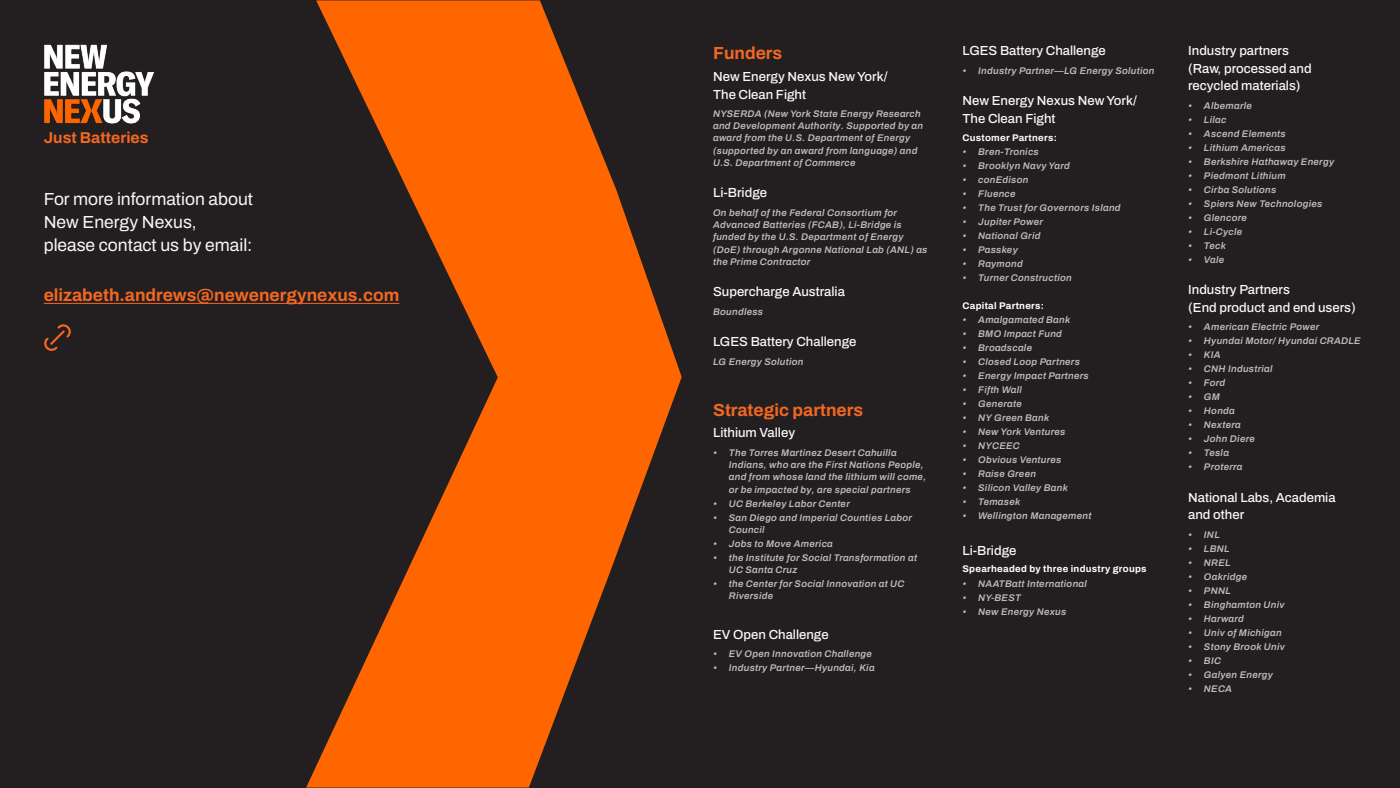
<style>
.page{position:relative;width:1400px;height:788px;background:#231f20}
.page>*{position:absolute;margin:0;border:0;box-sizing:border-box;transform-origin:0 0}
.t1{font:17.5px/22.8px "Archivo";color:#f8f8f8}
.t2{font:700 17.5px "Archivo";color:#f26722}
.t3{font:700 15.75px "Archivo";color:#f26722}
.t4{font:500 13.12px/17.5px "Archivo";color:#f8f8f8}
.t5{font:italic 600 9.62px/12.2px "Archivo";letter-spacing:.03em;color:#bdbcbc}
.t6{font:700 9.62px "Archivo";letter-spacing:.03em;color:#fff}
.t7{font:700 9.62px "Archivo";letter-spacing:.03em;color:#fdfdfd}
</style>
<div class="page">
<svg style="left:306px;top:0;width:376px;height:787px;fill:#f60"></svg>
<img style="left:44px;top:44px;width:111px;height:80px">
<img style="left:44px;top:324px;width:27px;height:27px">
<hr style="left:44px;top:303px;width:355px;height:1px;background:#f26722">
<h2 class="t3" style="left:44px;top:125px;width:106px">Just Batteries</h2>
<h1 class="t1" style="left:44px;top:188px;width:211px">For more information about<br>New Energy Nexus,<br>please contact us by email:</h1>
<h1 class="t2" style="left:44px;top:282px;width:357px">elizabeth.andrews@newenergynexus.com</h1>
<h1 class="t2" style="left:713px;top:40px;width:71px">Funders</h1>
<h3 class="t4" style="left:713px;top:68px;width:176px">New Energy Nexus New York/<br>The Clean Fight</h3>
<p class="t5" style="left:713px;top:107px;width:212px">NYSERDA (New York State Energy Research and Development Authority. Supported by an award from the U.S. Department of Energy (supported by an award from language) and U.S. Department of Commerce</p>
<h3 class="t4" style="left:713px;top:184px;width:56px">Li-Bridge</h3>
<p class="t5" style="left:713px;top:206px;width:216px">On behalf of the Federal Consortium for Advanced Batteries (FCAB), Li-Bridge is funded by the U.S. Department of Energy (DoE) through Argonne National Lab (ANL) as the Prime Contractor</p>
<h3 class="t4" style="left:713px;top:283px;width:133px">Supercharge Australia</h3>
<p class="t5" style="left:713px;top:305px;width:52px">Boundless</p>
<h3 class="t4" style="left:713px;top:333px;width:145px">LGES Battery Challenge</h3>
<p class="t5" style="left:713px;top:355px;width:92px">LG Energy Solution</p>
<h1 class="t2" style="left:713px;top:396px;width:152px">Strategic partners</h1>
<h3 class="t4" style="left:713px;top:424px;width:84px">Lithium Valley</h3>
<p class="t5" style="left:729px;top:446px;width:199px;text-indent:-16px">• The Torres Martinez Desert Cahuilla Indians, who are the First Nations People, and from whose land the lithium will come, or be impacted by, are special partners</p>
<p class="t5" style="left:713px;top:497px;width:138px">• UC Berkeley Labor Center</p>
<p class="t5" style="left:729px;top:511px;width:185px;text-indent:-16px">• San Diego and Imperial Counties Labor<br>Council</p>
<p class="t5" style="left:713px;top:537px;width:121px">• Jobs to Move America</p>
<p class="t5" style="left:729px;top:551px;width:190px;text-indent:-16px">• the Institute for Social Transformation at<br>UC Santa Cruz</p>
<p class="t5" style="left:729px;top:577px;width:177px;text-indent:-16px">• the Center for Social Innovation at UC<br>Riverside</p>
<h3 class="t4" style="left:713px;top:625px;width:117px">EV Open Challenge</h3>
<p class="t5" style="left:713px;top:647px;width:160px">• EV Open Innovation Challenge</p>
<p class="t5" style="left:713px;top:661px;width:163px">• Industry Partner—Hyundai, Kia</p>
<h3 class="t4" style="left:962px;top:42px;width:145px">LGES Battery Challenge</h3>
<p class="t5" style="left:962px;top:64px;width:194px">• Industry Partner—LG Energy Solution</p>
<h3 class="t4" style="left:962px;top:92px;width:176px">New Energy Nexus New York/<br>The Clean Fight</h3>
<p class="t7" style="left:962px;top:131px;width:96px">Customer Partners:</p>
<p class="t5" style="left:962px;top:146px;width:78px">• Bren-Tronics</p>
<p class="t5" style="left:962px;top:160px;width:109px">• Brooklyn Navy Yard</p>
<p class="t5" style="left:962px;top:174px;width:67px">• conEdison</p>
<p class="t5" style="left:962px;top:188px;width:55px">• Fluence</p>
<p class="t5" style="left:962px;top:202px;width:160px">• The Trust for Governors Island</p>
<p class="t5" style="left:962px;top:216px;width:82px">• Jupiter Power</p>
<p class="t5" style="left:962px;top:230px;width:79px">• National Grid</p>
<p class="t5" style="left:962px;top:244px;width:57px">• Passkey</p>
<p class="t5" style="left:962px;top:258px;width:62px">• Raymond</p>
<p class="t5" style="left:962px;top:272px;width:111px">• Turner Construction</p>
<p class="t6" style="left:962px;top:299px;width:83px">Capital Partners:</p>
<p class="t5" style="left:962px;top:314px;width:109px">• Amalgamated Bank</p>
<p class="t5" style="left:962px;top:328px;width:101px">• BMO Impact Fund</p>
<p class="t5" style="left:962px;top:342px;width:71px">• Broadscale</p>
<p class="t5" style="left:962px;top:356px;width:119px">• Closed Loop Partners</p>
<p class="t5" style="left:962px;top:370px;width:128px">• Energy Impact Partners</p>
<p class="t5" style="left:962px;top:384px;width:61px">• Fifth Wall</p>
<p class="t5" style="left:962px;top:398px;width:61px">• Generate</p>
<p class="t5" style="left:962px;top:412px;width:88px">• NY Green Bank</p>
<p class="t5" style="left:962px;top:426px;width:104px">• New York Ventures</p>
<p class="t5" style="left:962px;top:440px;width:59px">• NYCEEC</p>
<p class="t5" style="left:962px;top:454px;width:100px">• Obvious Ventures</p>
<p class="t5" style="left:962px;top:468px;width:75px">• Raise Green</p>
<p class="t5" style="left:962px;top:482px;width:107px">• Silicon Valley Bank</p>
<p class="t5" style="left:962px;top:496px;width:59px">• Temasek</p>
<p class="t5" style="left:962px;top:510px;width:130px">• Wellington Management</p>
<h3 class="t4" style="left:962px;top:542px;width:56px">Li-Bridge</h3>
<p class="t6" style="left:962px;top:561px;width:186px">Spearheaded by three industry groups</p>
<p class="t5" style="left:962px;top:577px;width:126px">• NAATBatt International</p>
<p class="t5" style="left:962px;top:591px;width:60px">• NY-BEST</p>
<p class="t5" style="left:962px;top:605px;width:105px">• New Energy Nexus</p>
<h3 class="t4" style="left:1188px;top:42px;width:125px">Industry partners (Raw, processed and recycled materials)</h3>
<p class="t5" style="left:1188px;top:99px;width:65px">• Albemarle</p>
<p class="t5" style="left:1188px;top:113px;width:40px">• Lilac</p>
<p class="t5" style="left:1188px;top:127px;width:99px">• Ascend Elements</p>
<p class="t5" style="left:1188px;top:141px;width:99px">• Lithium Americas</p>
<p class="t5" style="left:1188px;top:155px;width:147px">• Berkshire Hathaway Energy</p>
<p class="t5" style="left:1188px;top:169px;width:99px">• Piedmont Lithium</p>
<p class="t5" style="left:1188px;top:183px;width:90px">• Cirba Solutions</p>
<p class="t5" style="left:1188px;top:197px;width:136px">• Spiers New Technologies</p>
<p class="t5" style="left:1188px;top:211px;width:60px">• Glencore</p>
<p class="t5" style="left:1188px;top:225px;width:56px">• Li-Cycle</p>
<p class="t5" style="left:1188px;top:239px;width:39px">• Teck</p>
<p class="t5" style="left:1188px;top:253px;width:38px">• Vale</p>
<h3 class="t4" style="left:1188px;top:281px;width:169px">Industry Partners<br>(End product and end users)</h3>
<p class="t5" style="left:1188px;top:321px;width:132px">• American Electric Power</p>
<p class="t5" style="left:1188px;top:335px;width:174px">• Hyundai Motor/ Hyundai CRADLE</p>
<p class="t5" style="left:1188px;top:349px;width:34px">• KIA</p>
<p class="t5" style="left:1188px;top:363px;width:86px">• CNH Industrial</p>
<p class="t5" style="left:1188px;top:377px;width:39px">• Ford</p>
<p class="t5" style="left:1188px;top:391px;width:33px">• GM</p>
<p class="t5" style="left:1188px;top:405px;width:48px">• Honda</p>
<p class="t5" style="left:1188px;top:419px;width:54px">• Nextera</p>
<p class="t5" style="left:1188px;top:433px;width:68px">• John Diere</p>
<p class="t5" style="left:1188px;top:447px;width:42px">• Tesla</p>
<p class="t5" style="left:1188px;top:461px;width:56px">• Proterra</p>
<h3 class="t4" style="left:1188px;top:488px;width:149px">National Labs, Academia and other</h3>
<p class="t5" style="left:1188px;top:528px;width:33px">• INL</p>
<p class="t5" style="left:1188px;top:542px;width:43px">• LBNL</p>
<p class="t5" style="left:1188px;top:556px;width:44px">• NREL</p>
<p class="t5" style="left:1188px;top:570px;width:60px">• Oakridge</p>
<p class="t5" style="left:1188px;top:584px;width:44px">• PNNL</p>
<p class="t5" style="left:1188px;top:598px;width:98px">• Binghamton Univ</p>
<p class="t5" style="left:1188px;top:612px;width:57px">• Harward</p>
<p class="t5" style="left:1188px;top:626px;width:95px">• Univ of Michigan</p>
<p class="t5" style="left:1188px;top:640px;width:98px">• Stony Brook Univ</p>
<p class="t5" style="left:1188px;top:654px;width:34px">• BIC</p>
<p class="t5" style="left:1188px;top:668px;width:86px">• Galyen Energy</p>
<p class="t5" style="left:1188px;top:682px;width:45px">• NECA</p>
</div>
